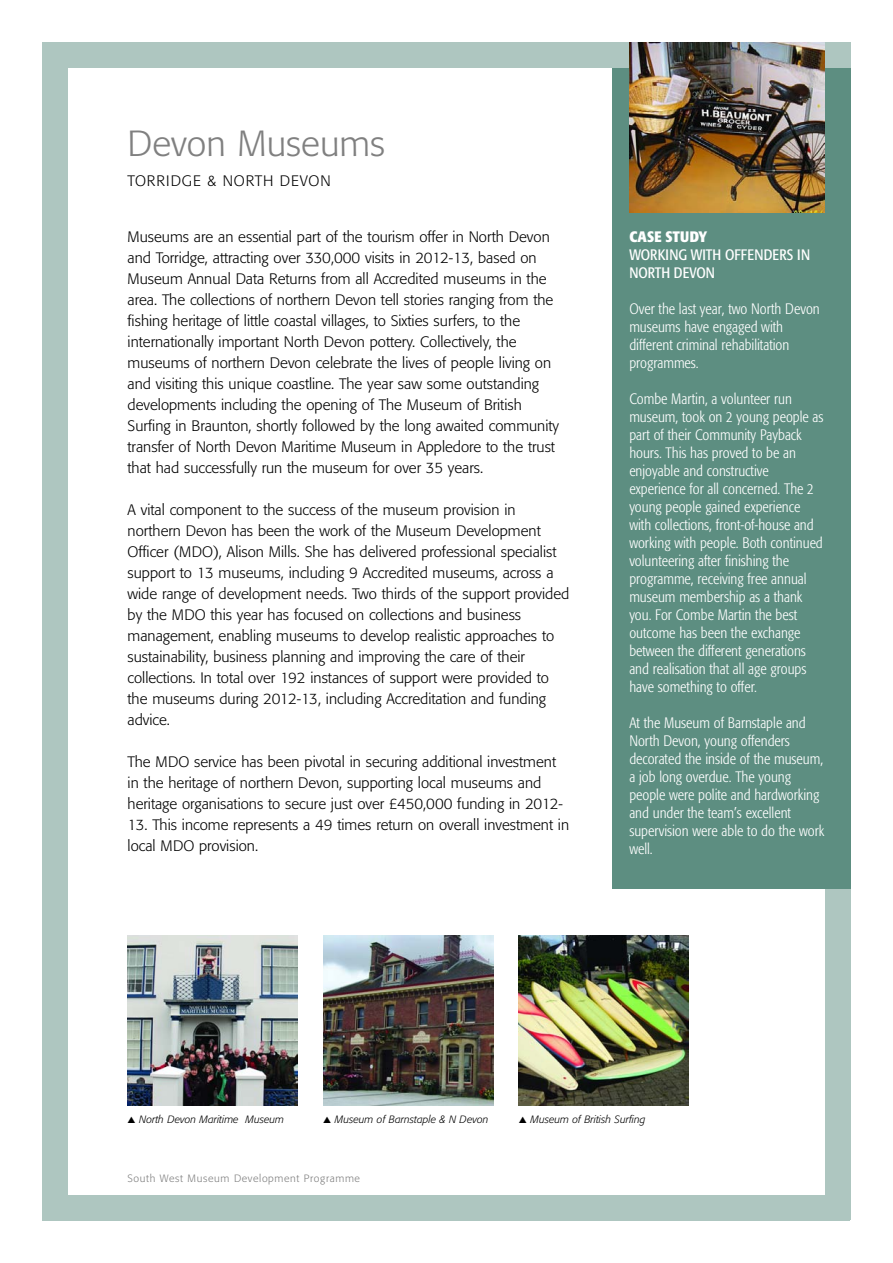
<style>
.page{position:relative;width:893px;height:1263px;background:#fff}
.page>*{position:absolute;margin:0;border:0;box-sizing:border-box;transform-origin:0 0}
.t1{font:300 36px "Formata";color:#808080}
.t2{font:300 15px/21px "Formata";color:#000}
.t3{font:300 condensed 15px/18px "Formata";color:#fff}
.t4{font:condensed 15px/18px "Formata";color:#fff}
.t5{font:300 15px "Formata";letter-spacing:.06em;color:#000}
.t6{font:700 condensed 15px "Formata";letter-spacing:.01em;color:#fff}
.t7{font:italic 300 10.5px "Formata";color:#000}
.t8{font:300 10.5px "Formata";letter-spacing:.06em;color:#808080}
</style>
<div class="page">
<img style="left:128px;top:935px;width:170px;height:171px">
<img style="left:323px;top:935px;width:170px;height:171px">
<img style="left:519px;top:935px;width:170px;height:171px">
<div style="left:43px;top:43px;width:807px;height:25px;background:#aec6c0"></div>
<div style="left:43px;top:43px;width:25px;height:1177px;background:#aec6c0"></div>
<div style="left:825px;top:43px;width:25px;height:1177px;background:#aec6c0"></div>
<div style="left:43px;top:1195px;width:807px;height:25px;background:#aec6c0"></div>
<div style="left:612px;top:68px;width:238px;height:821px;background:#5d8e81"></div>
<img style="left:629px;top:43px;width:196px;height:170px">
<h1 class="t1" style="left:128px;top:128px;width:259px">Devon Museums</h1>
<p class="t5" style="left:128px;top:175px;width:205px">TORRIDGE &amp; NORTH DEVON</p>
<p class="t2" style="left:128px;top:227px;width:433px">Museums are an essential part of the tourism offer in North Devon and Torridge, attracting over 330,000 visits in 2012-13, based on Museum Annual Data Returns from all Accredited museums in the area. The collections of northern Devon tell stories ranging from the fishing heritage of little coastal villages, to Sixties surfers, to the internationally important North Devon pottery. Collectively, the museums of northern Devon celebrate the lives of people living on and visiting this unique coastline. The year saw some outstanding developments including the opening of The Museum of British Surfing in Braunton, shortly followed by the long awaited community transfer of North Devon Maritime Museum in Appledore to the trust that had successfully run the museum for over 35 years.</p>
<p class="t2" style="left:128px;top:500px;width:443px">A vital component to the success of the museum provision in northern Devon has been the work of the Museum Development Officer (MDO), Alison Mills. She has delivered professional specialist support to 13 museums, including 9 Accredited museums, across a wide range of development needs. Two thirds of the support provided by the MDO this year has focused on collections and business management, enabling museums to develop realistic approaches to sustainability, business planning and improving the care of their collections. In total over 192 instances of support were provided to the museums during 2012-13, including Accreditation and funding advice.</p>
<p class="t2" style="left:128px;top:752px;width:437px">The MDO service has been pivotal in securing additional investment in the heritage of northern Devon, supporting local museums and heritage organisations to secure just over £450,000 funding in 2012-</p>
<p class="t2" style="left:128px;top:815px;width:443px">13. This income represents a 49 times return on overall investment in local MDO provision.</p>
<p class="t6" style="left:629px;top:230px;width:79px">CASE STUDY</p>
<p class="t4" style="left:629px;top:246px;width:182px">WORKING WITH OFFENDERS IN<br>NORTH DEVON</p>
<p class="t3" style="left:629px;top:301px;width:192px">Over the last year, two North Devon museums have engaged with different criminal rehabilitation programmes.</p>
<p class="t3" style="left:629px;top:391px;width:196px">Combe Martin, a volunteer run museum, took on 2 young people as part of their Community Payback hours. This has proved to be an enjoyable and constructive experience for all concerned. The 2 young people gained experience with collections, front-of-house and working with people. Both continued volunteering after finishing the programme, receiving free annual museum membership as a thank you. For Combe Martin the best outcome has been the exchange between the different generations and realisation that all age groups have something to offer.</p>
<p class="t3" style="left:629px;top:715px;width:197px">At the Museum of Barnstaple and<br>North Devon, young offenders decorated the inside of the museum, a job long overdue. The young people were polite and hardworking and under the team’s excellent supervision were able to do the work well.</p>
<p class="t7" style="left:128px;top:1115px;width:158px">▲ North Devon Maritime Museum</p>
<p class="t7" style="left:323px;top:1115px;width:167px">▲ Museum of Barnstaple &amp; N Devon</p>
<p class="t7" style="left:519px;top:1115px;width:128px">▲ Museum of British Surfing</p>
<p class="t8" style="left:128px;top:1173px;width:234px">South West Museum Development Programme</p>
</div>
